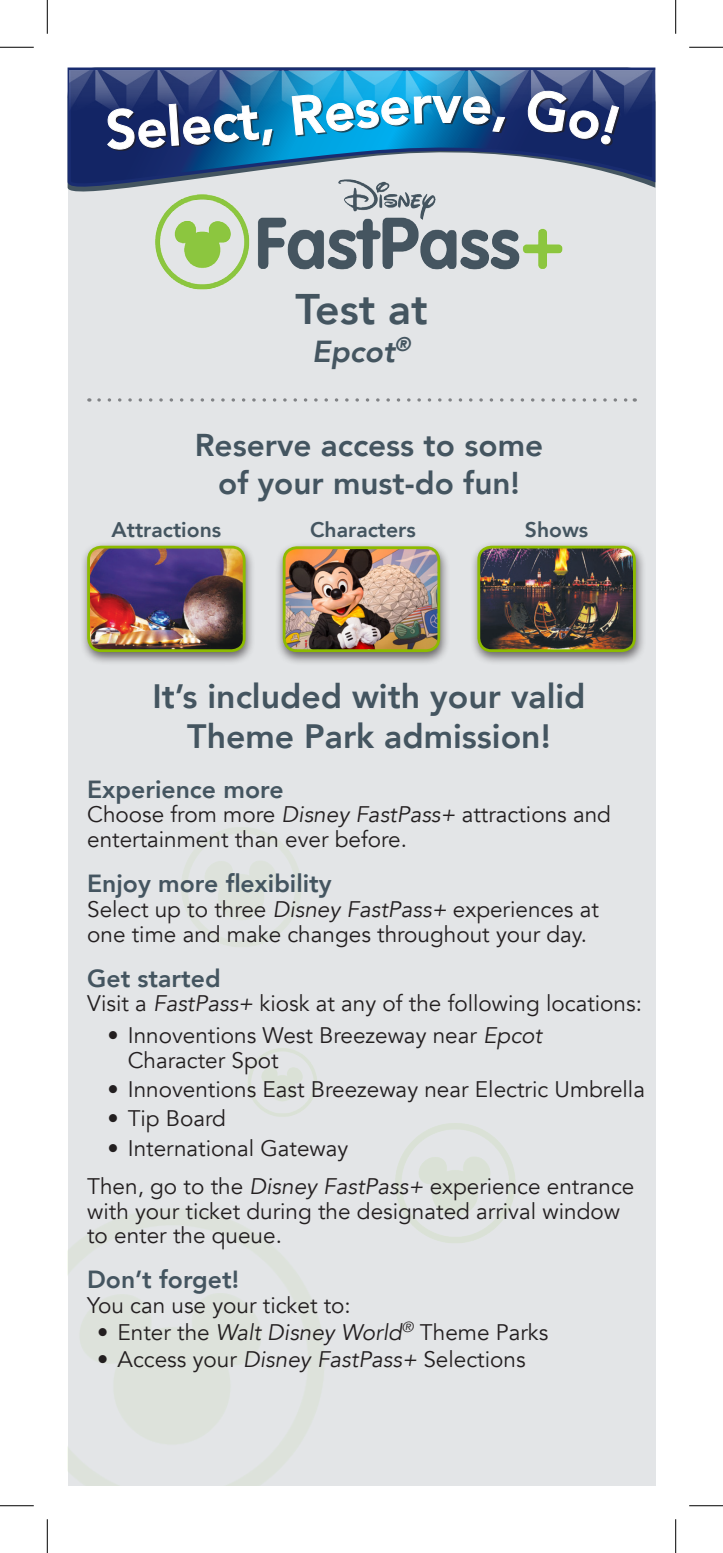
<style>
.page{position:relative;width:723px;height:1553px;background:#fff}
.page>*{position:absolute;margin:0;border:0;box-sizing:border-box;transform-origin:0 0}
.t1{font:800 54px "Avenir";color:#fff}
.t2{font:800 42.75px "Avenir";color:#445560}
.t3{font:800 33.75px/40.5px "Avenir";color:#445560;text-align:center}
.t4{font:800 31.5px/37.8px "Avenir";color:#445560;text-align:center}
.t5{font:italic 800 30.38px "Avenir";color:#445560}
.t6{font:800 24.75px "Avenir";color:#445560}
.t7{font:22.5px/24.8px "Avenir";color:#231f20}
.t8{font:800 21.15px "Avenir";color:#445560}
.s1{font-style:italic}
</style>
<div class="page">
<hr style="left:695px;top:68px;width:1px;height:1417px;background:#445560">
<div style="left:68px;top:102px;width:587px;height:1383px;background:#e3e5e7"></div>
<img style="left:155px;top:194px;width:408px;height:96px">
<svg style="left:67px;top:67px;width:589px;height:127px"></svg>
<div style="left:469px;top:541px;width:177px;height:125px;background:#231f20;opacity:.65"></div>
<img style="left:478px;top:547px;width:156px;height:103px">
<div style="left:477px;top:546px;width:158px;height:106px;border:3px solid #8dbb00;border-radius:13px"></div>
<div style="left:275px;top:542px;width:175px;height:124px;background:#231f20;opacity:.65"></div>
<img style="left:284px;top:548px;width:154px;height:102px">
<div style="left:282px;top:546px;width:158px;height:106px;border:3px solid #8dbb00;border-radius:13px"></div>
<div style="left:79px;top:541px;width:177px;height:125px;background:#231f20;opacity:.65"></div>
<img style="left:88px;top:548px;width:156px;height:102px">
<div style="left:87px;top:546px;width:158px;height:106px;border:3px solid #8dbb00;border-radius:13px"></div>
<svg style="left:99px;top:398px;width:536px;height:4px"></svg>
<img style="left:69px;top:71px;width:586px;height:78px">
<div style="left:108px;top:92px;width:512px;height:59px;background:#231f20;opacity:.7"></div>
<hr style="left:0;top:47px;width:34px;height:1px;background:#000">
<hr style="left:688px;top:47px;width:34px;height:1px;background:#000">
<hr style="left:0;top:1505px;width:34px;height:1px;background:#000">
<hr style="left:688px;top:1505px;width:34px;height:1px;background:#000">
<hr style="left:47px;top:0;width:1px;height:34px;background:#000">
<hr style="left:47px;top:1519px;width:1px;height:33px;background:#000">
<hr style="left:675px;top:0;width:1px;height:34px;background:#000">
<hr style="left:675px;top:1519px;width:1px;height:33px;background:#000">
<svg style="left:106px;top:103px;width:167px;height:58px;background:#264c7b"></svg>
<img style="left:291px;top:94px;width:214px;height:54px">
<svg style="left:525px;top:88px;width:94px;height:57px;background:#323f6d"></svg>
<p class="t1" style="left:432px;top:54px;width:30px">v</p>
<p class="t2" style="left:295px;top:270px;width:134px">Test at</p>
<p class="t5" style="left:312px;top:333px;width:100px">Epcot<sup>®</sup></p>
<p class="t4" style="left:195px;top:424px;width:350px">Reserve access to some of your must-do fun!</p>
<p class="t8" style="left:111px;top:510px;width:111px">Attractions</p>
<p class="t8" style="left:310px;top:510px;width:107px">Characters</p>
<p class="t8" style="left:524px;top:510px;width:65px">Shows</p>
<p class="t3" style="left:152px;top:673px;width:434px">It’s included with your valid<br>Theme Park admission!</p>
<p class="t6" style="left:87px;top:766px;width:198px">Experience more</p>
<p class="t7" style="left:87px;top:802px;width:525px">Choose from more <span class="s1">Disney FastPass+</span> attractions and entertainment than ever before.</p>
<p class="t6" style="left:87px;top:861px;width:246px">Enjoy more flexibility</p>
<p class="t7" style="left:87px;top:897px;width:513px">Select up to three <span class="s1">Disney FastPass+</span> experiences at one time and make changes throughout your day.</p>
<p class="t6" style="left:87px;top:955px;width:135px">Get started</p>
<p class="t7" style="left:87px;top:991px;width:556px">Visit a <span class="s1">FastPass+</span> kiosk at any of the following locations:</p>
<p class="t7" style="left:128px;top:1023px;width:415px;text-indent:-20px">• Innoventions West Breezeway near <span class="s1">Epcot<br></span>Character Spot</p>
<p class="t7" style="left:107px;top:1077px;width:539px">• Innoventions East Breezeway near Electric Umbrella</p>
<p class="t7" style="left:107px;top:1106px;width:120px">• Tip Board</p>
<p class="t7" style="left:107px;top:1135px;width:242px">• International Gateway</p>
<p class="t7" style="left:87px;top:1174px;width:548px">Then, go to the <span class="s1">Disney FastPass+</span> experience entrance with your ticket during the designated arrival window to enter the queue.</p>
<p class="t6" style="left:87px;top:1257px;width:153px">Don’t forget!</p>
<p class="t7" style="left:87px;top:1293px;width:265px">You can use your ticket to:</p>
<p class="t7" style="left:97px;top:1320px;width:452px">• Enter the <span class="s1">Walt Disney World</span><sup>®</sup> Theme Parks</p>
<p class="t7" style="left:97px;top:1347px;width:429px">• Access your <span class="s1">Disney FastPass+</span> Selections</p>
</div>
